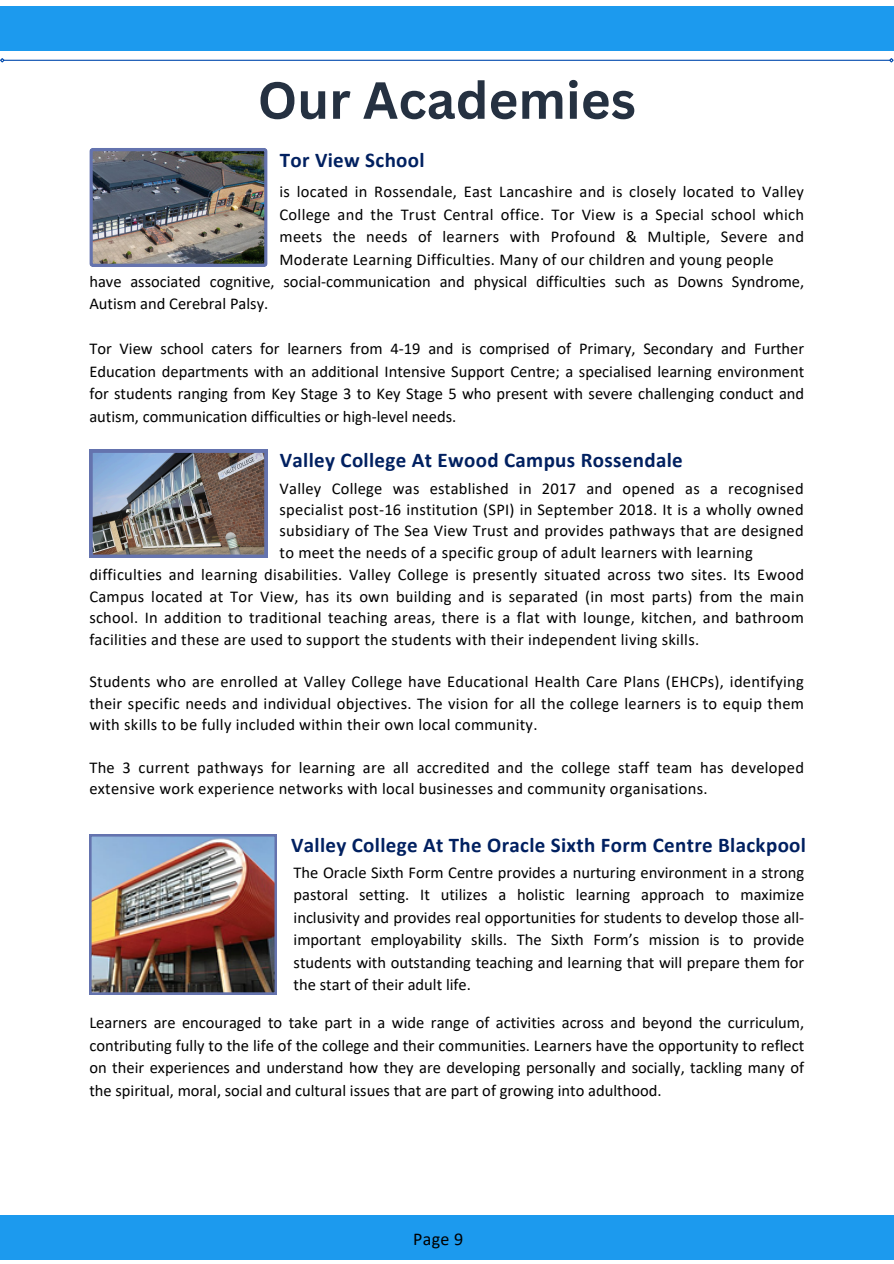
<style>
.page{position:relative;width:894px;height:1264px;background:#fff}
.page>*{position:absolute;margin:0;border:0;box-sizing:border-box;transform-origin:0 0}
.t1{font:700 51px "Canva Sans";color:#253141}
.t2{font:700 21px "Calibri";letter-spacing:.015em;color:#002060}
.t3{font:18px "Calibri";color:#000}
.t4{font:16.5px/22.5px "Calibri";letter-spacing:.015em;color:#000;text-align:justify}
</style>
<div class="page">
<hr style="left:4px;top:60px;width:885px;height:1px;background:#004aad">
<svg style="left:0;top:58px;width:6px;height:5px"></svg>
<svg style="left:887px;top:58px;width:6px;height:5px"></svg>
<div style="left:0;top:6px;width:893px;height:44px;background:#1c9aee"></div>
<div style="left:0;top:1215px;width:893px;height:44px;background:#1c9aee"></div>
<img style="left:89px;top:148px;width:178px;height:119px">
<img style="left:89px;top:449px;width:178px;height:108px">
<img style="left:89px;top:834px;width:187px;height:160px">
<h2 class="t1" style="left:257px;top:64px;width:379px">Our Academies</h2>
<p class="t2" style="left:280px;top:152px;width:146px">Tor View School</p>
<p class="t4" style="left:279px;top:182px;width:525px">is located in Rossendale, East Lancashire and is closely located to Valley College and the Trust Central office. Tor View is a Special school which meets the needs of learners with Profound &amp; Multiple, Severe and Moderate Learning Difficulties. Many of our children and young people</p>
<p class="t4" style="left:89px;top:271px;width:716px">have associated cognitive, social-communication and physical difficulties such as Downs Syndrome,<br>Autism and Cerebral Palsy.</p>
<p class="t4" style="left:89px;top:339px;width:716px">Tor View school caters for learners from 4-19 and is comprised of Primary, Secondary and Further Education departments with an additional Intensive Support Centre; a specialised learning environment for students ranging from Key Stage 3 to Key Stage 5 who present with severe challenging conduct and autism, communication difficulties or high-level needs.</p>
<h2 class="t2" style="left:280px;top:451px;width:404px">Valley College At Ewood Campus Rossendale</h2>
<p class="t4" style="left:279px;top:479px;width:525px;line-height:21.3px">Valley College was established in 2017 and opened as a recognised specialist post-16 institution (SPI) in September 2018. It is a wholly owned subsidiary of The Sea View Trust and provides pathways that are designed to meet the needs of a specific group of adult learners with learning</p>
<p class="t4" style="left:89px;top:565px;width:716px;line-height:21.3px">difficulties and learning disabilities. Valley College is presently situated across two sites. Its Ewood Campus located at Tor View, has its own building and is separated (in most parts) from the main school. In addition to traditional teaching areas, there is a flat with lounge, kitchen, and bathroom facilities and these are used to support the students with their independent living skills.</p>
<p class="t4" style="left:89px;top:672px;width:716px;line-height:21.3px">Students who are enrolled at Valley College have Educational Health Care Plans (EHCPs), identifying their specific needs and individual objectives. The vision for all the college learners is to equip them with skills to be fully included within their own local community.</p>
<p class="t4" style="left:89px;top:758px;width:716px;line-height:21.3px">The 3 current pathways for learning are all accredited and the college staff team has developed extensive work experience networks with local businesses and community organisations.</p>
<p class="t2" style="left:291px;top:836px;width:516px">Valley College At The Oracle Sixth Form Centre Blackpool</p>
<p class="t4" style="left:293px;top:862px;width:512px">The Oracle Sixth Form Centre provides a nurturing environment in a strong pastoral setting. It utilizes a holistic learning approach to maximize inclusivity and provides real opportunities for students to develop those all&shy;important employability skills. The Sixth Form’s mission is to provide students with outstanding teaching and learning that will prepare them for the start of their adult life.</p>
<p class="t4" style="left:89px;top:1013px;width:716px">Learners are encouraged to take part in a wide range of activities across and beyond the curriculum, contributing fully to the life of the college and their communities. Learners have the opportunity to reflect on their experiences and understand how they are developing personally and socially, tackling many of the spiritual, moral, social and cultural issues that are part of growing into adulthood.</p>
<p class="t3" style="left:413px;top:1231px;width:51px">Page 9</p>
</div>
